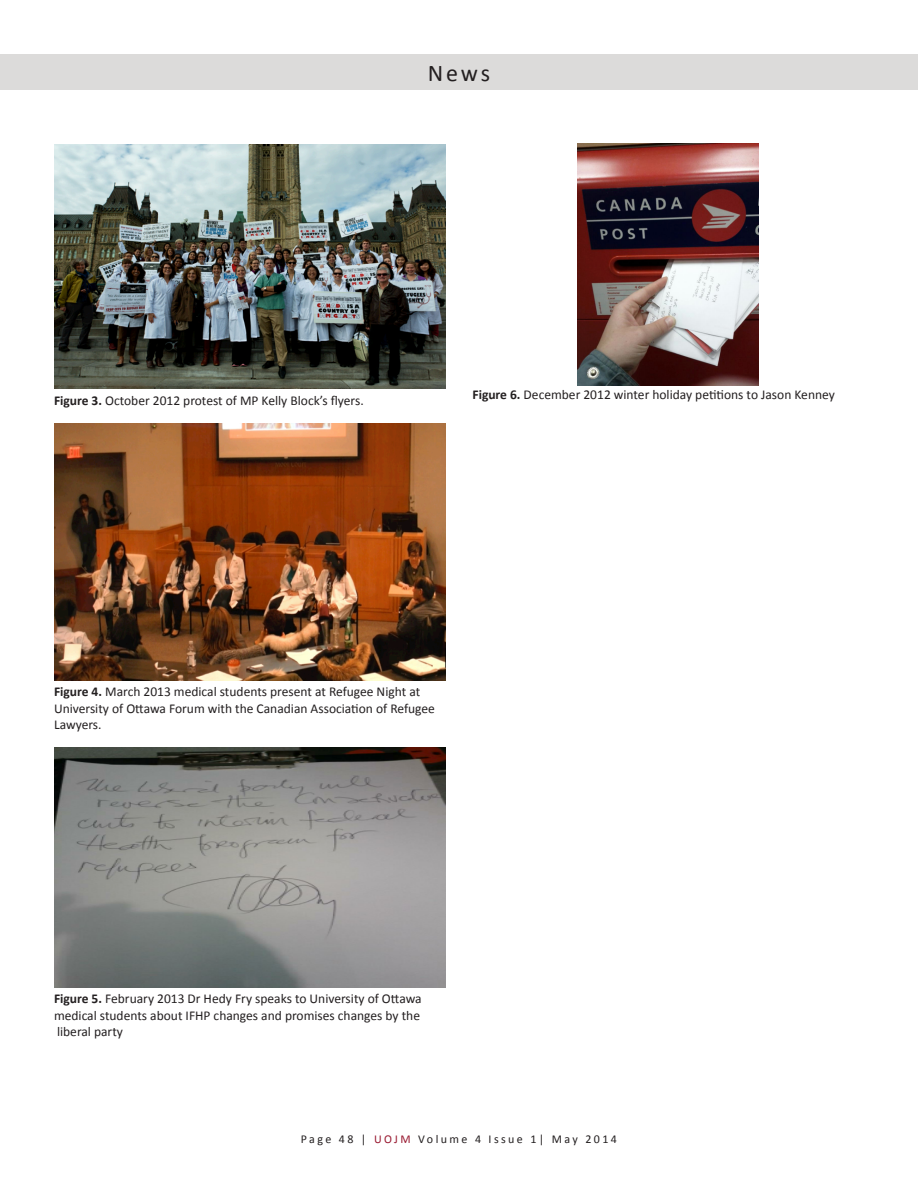
<style>
.page{position:relative;width:918px;height:1188px;background:#fff}
.page>*{position:absolute;margin:0;border:0;box-sizing:border-box;transform-origin:0 0}
.t1{font:24px "Calibri";color:#231f20}
.t2{font:13.5px/16.2px "Calibri";color:#231f20}
.t3{font:12px "Calibri";letter-spacing:.2em;color:#231f20}
.s1{font-weight:700}
.s2{color:#991a31}
</style>
<div class="page">
<div style="left:0;top:54px;width:918px;height:36px;background:#dcdbda"></div>
<img style="left:54px;top:144px;width:392px;height:245px">
<img style="left:54px;top:424px;width:391px;height:256px">
<img style="left:54px;top:748px;width:392px;height:239px">
<img style="left:578px;top:144px;width:181px;height:242px">
<p class="t1" style="left:428px;top:58px;width:64px">News</p>
<p class="t2" style="left:54px;top:392px;width:311px"><span class="s1">Figure 3.</span> October 2012 protest of MP Kelly Block’s flyers.</p>
<p class="t2" style="left:472px;top:386px;width:364px"><span class="s1">Figure 6.</span> December 2012 winter holiday petitions to Jason Kenney</p>
<p class="t2" style="left:54px;top:684px;width:382px"><span class="s1">Figure 4.</span> March 2013 medical students present at Refugee Night at<br>University of Ottawa Forum with the Canadian Association of Refugee<br>Lawyers.</p>
<p class="t2" style="left:54px;top:991px;width:369px"><span class="s1">Figure 5.</span> February 2013 Dr Hedy Fry speaks to University of Ottawa medical students about IFHP changes and promises changes by the</p>
<p class="t2" style="left:57px;top:1023px;width:67px">liberal party</p>
<p class="t3" style="left:301px;top:1131px;width:318px">Page 48 | <span class="s2">UOJM</span> Volume 4 Issue 1| May 2014</p>
</div>
